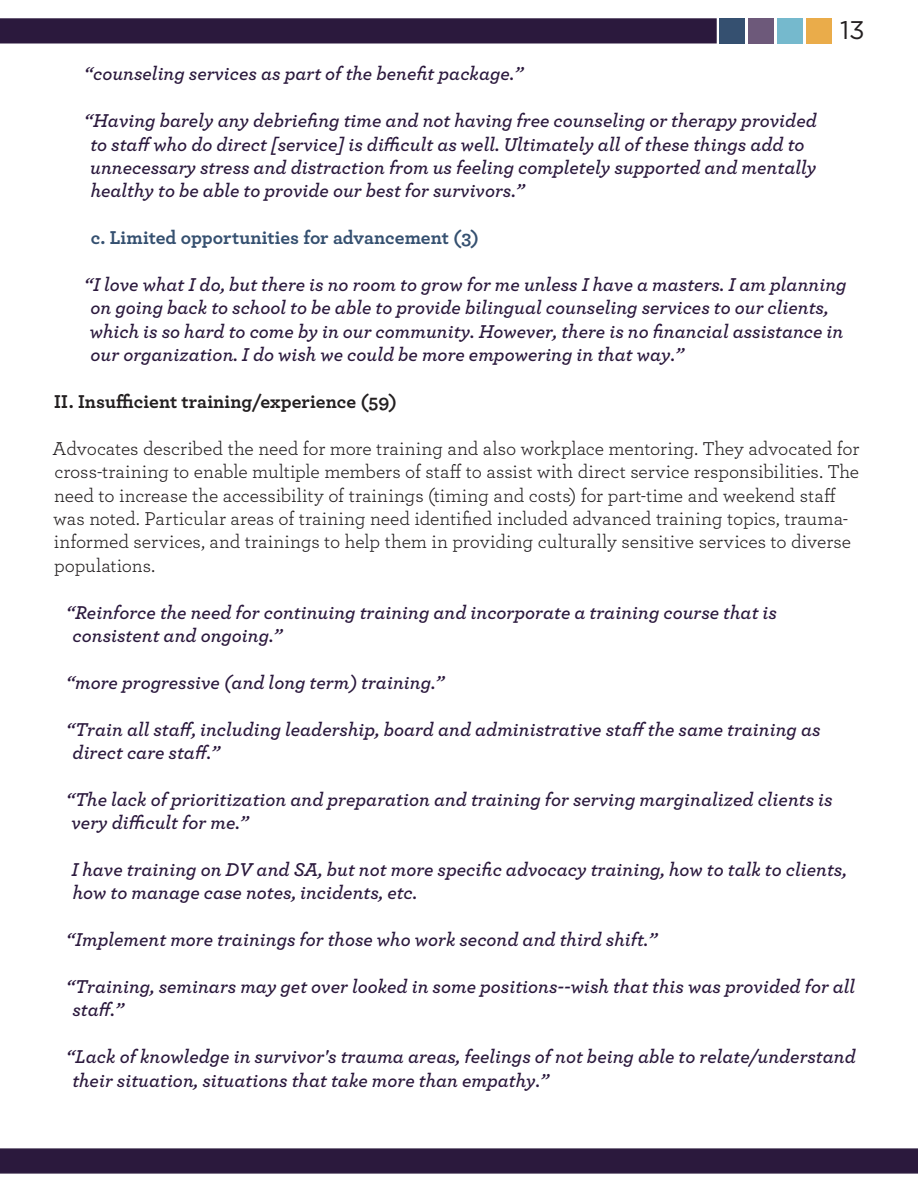
<style>
.page{position:relative;width:918px;height:1188px;background:#fff}
.page>*{position:absolute;margin:0;border:0;box-sizing:border-box;transform-origin:0 0}
.t1{font:25.5px "Gotham";color:#231f20}
.Paragraph_Style_1{font:italic 600 19.5px/23.4px "Archer";color:#2b193d}
.Paragraph_Style_1-2{font:19.5px/23.4px "Archer";color:#231f20}
.Paragraph_Style_1-3{font:700 19.5px "Archer";color:#355070}
.Paragraph_Style_1-4{font:700 19.5px "Archer";color:#231f20}
</style>
<div class="page">
<svg style="left:0;top:18px;width:717px;height:26px;background:#312042"></svg>
<div style="left:719px;top:18px;width:26px;height:26px;background:#355070"></div>
<div style="left:748px;top:18px;width:26px;height:26px;background:#6d597a"></div>
<div style="left:777px;top:18px;width:26px;height:26px;background:#75b9cd"></div>
<div style="left:806px;top:18px;width:26px;height:26px;background:#eaac4a"></div>
<svg style="left:0;top:1148px;width:918px;height:26px;background:#312043"></svg>
<h1 class="t1" style="left:840px;top:14px;width:26px">13</h1>
<p class="Paragraph_Style_1" style="left:84px;top:61px;width:440px">“counseling services as part of the benefit package.”</p>
<p class="Paragraph_Style_1" style="left:90px;top:108px;width:728px;text-indent:-6px">“Having barely any debriefing time and not having free counseling or therapy provided to staff who do direct [service] is difficult as well. Ultimately all of these things add to unnecessary stress and distraction from us feeling completely supported and mentally healthy to be able to provide our best for survivors.”</p>
<p class="Paragraph_Style_1-3" style="left:91px;top:222px;width:390px">c. Limited opportunities for advancement (3)</p>
<p class="Paragraph_Style_1" style="left:84px;top:271px;width:764px">“I love what I do, but there is no room to grow for me unless I have a masters. I am planning on going back to school to be able to provide bilingual counseling services to our clients, which is so hard to come by in our community. However, there is no financial assistance in our organization. I do wish we could be more empowering in that way.”</p>
<p class="Paragraph_Style_1-4" style="left:54px;top:386px;width:344px">II. Insufficient training/experience (59)</p>
<p class="Paragraph_Style_1-2" style="left:53px;top:436px;width:808px">Advocates described the need for more training and also workplace mentoring. They advocated for cross-training to enable multiple members of staff to assist with direct service responsibilities. The need to increase the accessibility of trainings (timing and costs) for part-time and weekend staff was noted. Particular areas of training need identified included advanced training topics, trauma&shy;informed services, and trainings to help them in providing culturally sensitive services to diverse populations.</p>
<p class="Paragraph_Style_1" style="left:73px;top:599px;width:706px;text-indent:-6px">“Reinforce the need for continuing training and incorporate a training course that is consistent and ongoing.”</p>
<p class="Paragraph_Style_1" style="left:66px;top:669px;width:380px">“more progressive (and long term) training.”</p>
<p class="Paragraph_Style_1" style="left:73px;top:716px;width:749px;text-indent:-6px">“Train all staff, including leadership, board and administrative staff the same training as direct care staff.”</p>
<p class="Paragraph_Style_1" style="left:66px;top:786px;width:768px">“The lack of prioritization and preparation and training for serving marginalized clients is very difficult for me.”</p>
<p class="Paragraph_Style_1" style="left:71px;top:856px;width:777px">I have training on DV and SA, but not more specific advocacy training, how to talk to clients, how to manage case notes, incidents, etc.</p>
<p class="Paragraph_Style_1" style="left:66px;top:927px;width:592px">“Implement more trainings for those who work second and third shift.”</p>
<p class="Paragraph_Style_1" style="left:72px;top:973px;width:784px;text-indent:-6px">“Training, seminars may get over looked in some positions--wish that this was provided for all staff.”</p>
<p class="Paragraph_Style_1" style="left:72px;top:1044px;width:785px;text-indent:-6px">“Lack of knowledge in survivor's trauma areas, feelings of not being able to relate/understand their situation, situations that take more than empathy.”</p>
</div>
